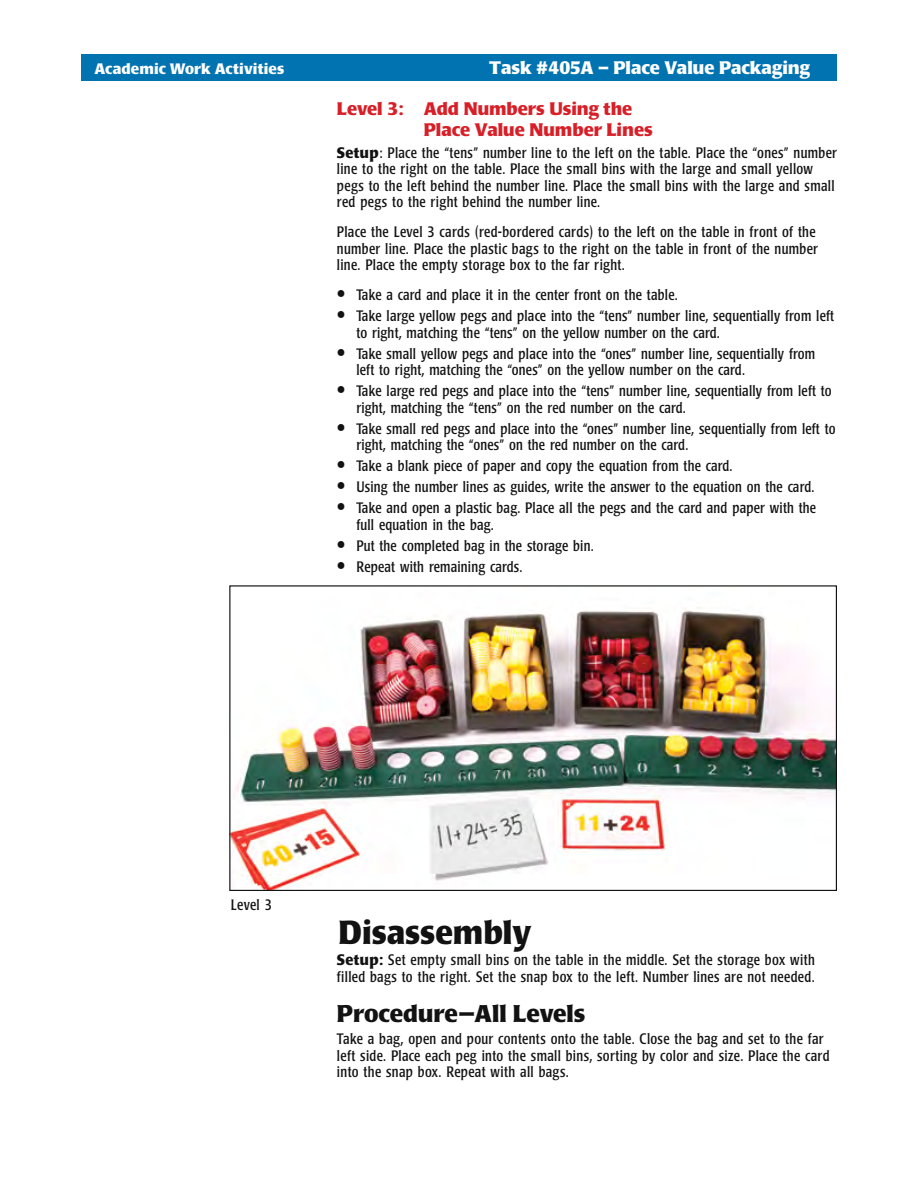
<style>
.page{position:relative;width:918px;height:1188px;background:#fff}
.page>*{position:absolute;margin:0;border:0;box-sizing:border-box;transform-origin:0 0}
.Bullet_txt{font:700 33px "Poppl Laudatio";color:#121212;scale:.95 1}
.Subhead{font:700 24px "Poppl Laudatio";letter-spacing:-.005em;color:#121212}
.Level{font:700 18px/21px "Poppl Laudatio";letter-spacing:-.005em;color:#d81f27}
.Task_Number{font:700 18px "Poppl Laudatio";letter-spacing:-.005em;color:#fff}
.Bullet_txt-2{font:condensed 15px/16.5px "Poppl Laudatio";letter-spacing:.015em;color:#121212;scale:.95 1}
.body{font:condensed 15px/16.5px "Poppl Laudatio";letter-spacing:.02em;color:#121212;scale:.95 1}
.Task_Number-2{font:700 15px "Poppl Laudatio";letter-spacing:.005em;color:#fff}
.s1{font-weight:700;font-stretch:normal}
.s2{font-size:27px}
</style>
<div class="page">
<div style="left:81px;top:54px;width:756px;height:27px;background:#0073b0"></div>
<img style="left:231px;top:607px;width:604px;height:282px">
<p class="Task_Number-2" style="left:94px;top:60px;width:191px">Academic Work Activities</p>
<p class="Task_Number" style="left:489px;top:58px;width:322px">Task #405A – Place Value Packaging</p>
<p class="Level" style="left:424px;top:98px;width:230px;text-indent:-87px">Level 3: Add Numbers Using the<br>Place Value Number Lines</p>
<p class="body" style="left:337px;top:145px;width:528px"><span class="s1">Setup</span>: Place the “tens” number line to the left on the table. Place the “ones” number line to the right on the table. Place the small bins with the large and small yellow pegs to the left behind the number line. Place the small bins with the large and small red pegs to the right behind the number line.</p>
<p class="body" style="left:337px;top:224px;width:508px">Place the Level 3 cards (red-bordered cards) to the left on the table in front of the number line. Place the plastic bags to the right on the table in front of the number line. Place the empty storage box to the far right.</p>
<p class="Bullet_txt-2" style="left:337px;top:287px;width:360px"><span class="s2">•</span> Take a card and place it in the center front on the table.</p>
<p class="Bullet_txt-2" style="left:356px;top:308px;width:504px;text-indent:-19px"><span class="s2">•</span> Take large yellow pegs and place into the “tens” number line, sequentially from left to right, matching the “tens” on the yellow number on the card.</p>
<p class="Bullet_txt-2" style="left:356px;top:346px;width:485px;text-indent:-19px"><span class="s2">•</span> Take small yellow pegs and place into the “ones” number line, sequentially from left to right, matching the “ones” on the yellow number on the card.</p>
<p class="Bullet_txt-2" style="left:356px;top:383px;width:502px;text-indent:-19px"><span class="s2">•</span> Take large red pegs and place into the “tens” number line, sequentially from left to right, matching the “tens” on the red number on the card.</p>
<p class="Bullet_txt-2" style="left:356px;top:421px;width:506px;text-indent:-19px"><span class="s2">•</span> Take small red pegs and place into the “ones” number line, sequentially from left to right, matching the “ones” on the red number on the card.</p>
<p class="Bullet_txt-2" style="left:337px;top:458px;width:418px"><span class="s2">•</span> Take a blank piece of paper and copy the equation from the card.</p>
<p class="Bullet_txt-2" style="left:337px;top:479px;width:504px"><span class="s2">•</span> Using the number lines as guides, write the answer to the equation on the card.</p>
<p class="Bullet_txt-2" style="left:356px;top:500px;width:485px;text-indent:-19px"><span class="s2">•</span> Take and open a plastic bag. Place all the pegs and the card and paper with the full equation in the bag.</p>
<p class="Bullet_txt-2" style="left:337px;top:538px;width:272px"><span class="s2">•</span> Put the completed bag in the storage bin.</p>
<p class="Bullet_txt-2" style="left:337px;top:559px;width:197px"><span class="s2">•</span> Repeat with remaining cards.</p>
<p class="body" style="left:231px;top:897px;width:45px">Level 3</p>
<p class="Bullet_txt" style="left:339px;top:914px;width:205px">Disassembly</p>
<p class="body" style="left:337px;top:952px;width:505px"><span class="s1">Setup:</span> Set empty small bins on the table in the middle. Set the storage box with filled bags to the right. Set the snap box to the left. Number lines are not needed.</p>
<p class="Subhead" style="left:337px;top:1000px;width:250px">Procedure—All Levels</p>
<p class="body" style="left:337px;top:1031px;width:520px">Take a bag, open and pour contents onto the table. Close the bag and set to the far left side. Place each peg into the small bins, sorting by color and size. Place the card into the snap box. Repeat with all bags.</p>
</div>
